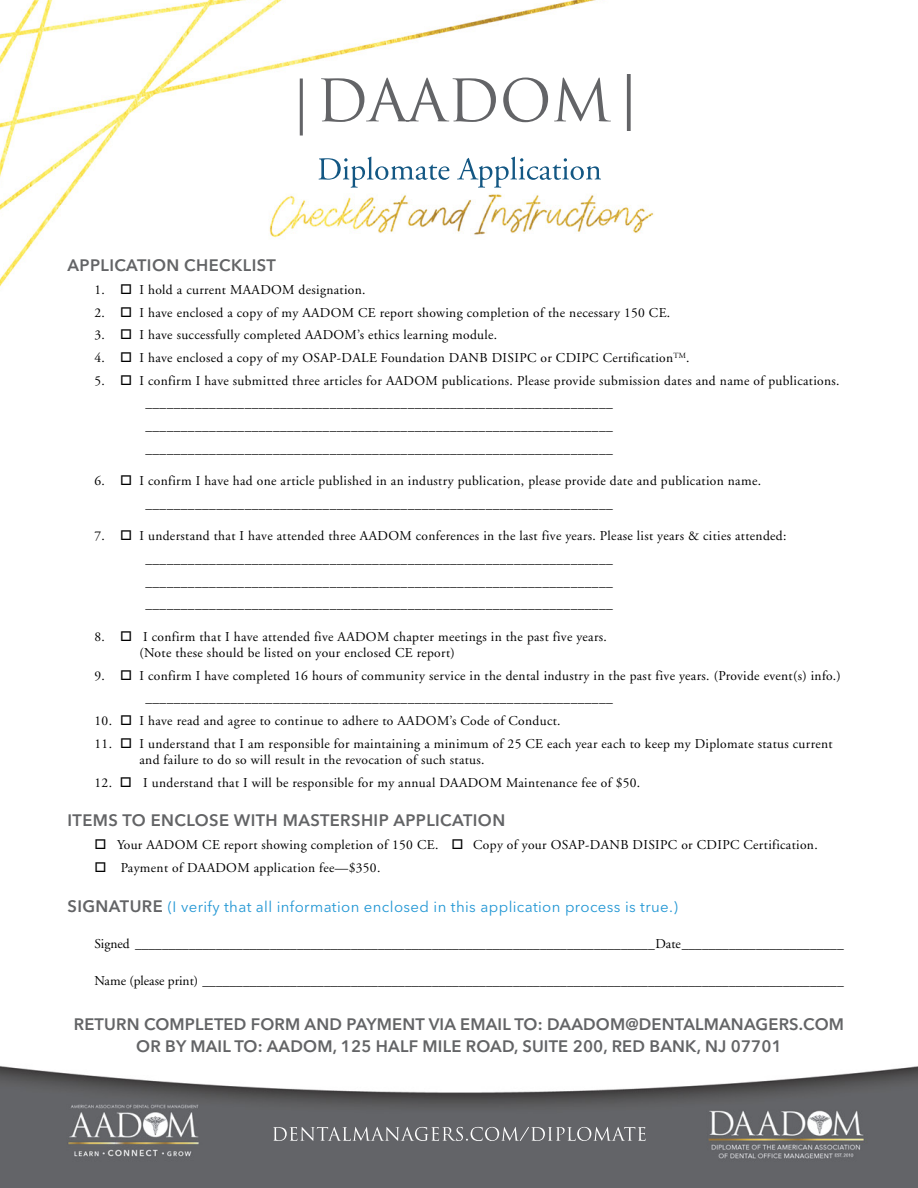
<style>
.page{position:relative;width:918px;height:1188px;background:#fff}
.page>*{position:absolute;margin:0;border:0;box-sizing:border-box;transform-origin:0 0}
.t1{font:600 16.5px/22.5px "Avenir Next LT Pro";letter-spacing:.01em;color:#636466;text-align:center}
.t2{font:15px "Avenir Next LT Pro";letter-spacing:.025em;color:#2397d4}
.t3{font:13.5px/22.6px "Adobe Garamond";letter-spacing:.025em;color:#000}
.t4{font:13.5px "Adobe Garamond";color:#000}
.s1{font-weight:600;font-size:16.5px;color:#636466}
</style>
<div class="page">
<img style="left:0;top:0;width:918px;height:1188px">
<p class="t1" style="left:68px;top:254px;width:210px">APPLICATION CHECKLIST</p>
<p class="t3" style="left:94px;top:279px;width:273px">1. □ I hold a current MAADOM designation.</p>
<p class="t3" style="left:95px;top:301px;width:577px">2. □ I have enclosed a copy of my AADOM CE report showing completion of the necessary 150 CE.</p>
<p class="t3" style="left:95px;top:324px;width:404px">3. □ I have successfully completed AADOM’s ethics learning module.</p>
<p class="t3" style="left:95px;top:347px;width:597px">4. □ I have enclosed a copy of my OSAP-DALE Foundation DANB DISIPC or CDIPC Certification<sup>TM</sup>.</p>
<p class="t3" style="left:145px;top:369px;width:696px;text-indent:-51px">5. □ I confirm I have submitted three articles for AADOM publications. Please provide submission dates and name of publications. __________________________________________________________________ __________________________________________________________________ __________________________________________________________________</p>
<p class="t3" style="left:145px;top:470px;width:617px;text-indent:-51px">6. □ I confirm I have had one article published in an industry publication, please provide date and publication name. __________________________________________________________________</p>
<p class="t3" style="left:145px;top:525px;width:643px;text-indent:-51px">7. □ I understand that I have attended three AADOM conferences in the last five years. Please list years &amp; cities attended: __________________________________________________________________ __________________________________________________________________ __________________________________________________________________</p>
<p class="t3" style="left:140px;top:629px;width:469px;line-height:16.2px;text-indent:-45px">8. □ I confirm that I have attended five AADOM chapter meetings in the past five years. (Note these should be listed on your enclosed CE report)</p>
<p class="t3" style="left:145px;top:664px;width:697px;text-indent:-51px">9. □ I confirm I have completed 16 hours of community service in the dental industry in the past five years. (Provide event(s) info.) __________________________________________________________________</p>
<p class="t3" style="left:95px;top:710px;width:468px">10. □ I have read and agree to continue to adhere to AADOM’s Code of Conduct.</p>
<p class="t3" style="left:139px;top:736px;width:695px;line-height:16.2px;text-indent:-45px">11. □ I understand that I am responsible for maintaining a minimum of 25 CE each year each to keep my Diplomate status current and failure to do so will result in the revocation of such status.</p>
<p class="t3" style="left:94px;top:771px;width:547px">12. □ I understand that I will be responsible for my annual DAADOM Maintenance fee of $50.</p>
<p class="t1" style="left:68px;top:809px;width:439px">ITEMS TO ENCLOSE WITH MASTERSHIP APPLICATION</p>
<p class="t3" style="left:94px;top:834px;width:725px">□ Your AADOM CE report showing completion of 150 CE. □ Copy of your OSAP-DANB DISIPC or CDIPC Certification.</p>
<p class="t3" style="left:94px;top:857px;width:287px">□ Payment of DAADOM application fee—$350.</p>
<p class="t2" style="left:68px;top:898px;width:612px"><span class="s1">SIGNATURE</span> (I verify that all information enclosed in this application process is true.)</p>
<p class="t4" style="left:94px;top:937px;width:751px">Signed _____________________________________________________________________________Date________________________</p>
<p class="t4" style="left:94px;top:973px;width:751px">Name (please print) _______________________________________________________________________________________________</p>
<p class="t1" style="left:74px;top:1013px;width:772px">RETURN COMPLETED FORM AND PAYMENT VIA EMAIL TO: DAADOM@DENTALMANAGERS.COM<br>OR BY MAIL TO: AADOM, 125 HALF MILE ROAD, SUITE 200, RED BANK, NJ 07701</p>
</div>
